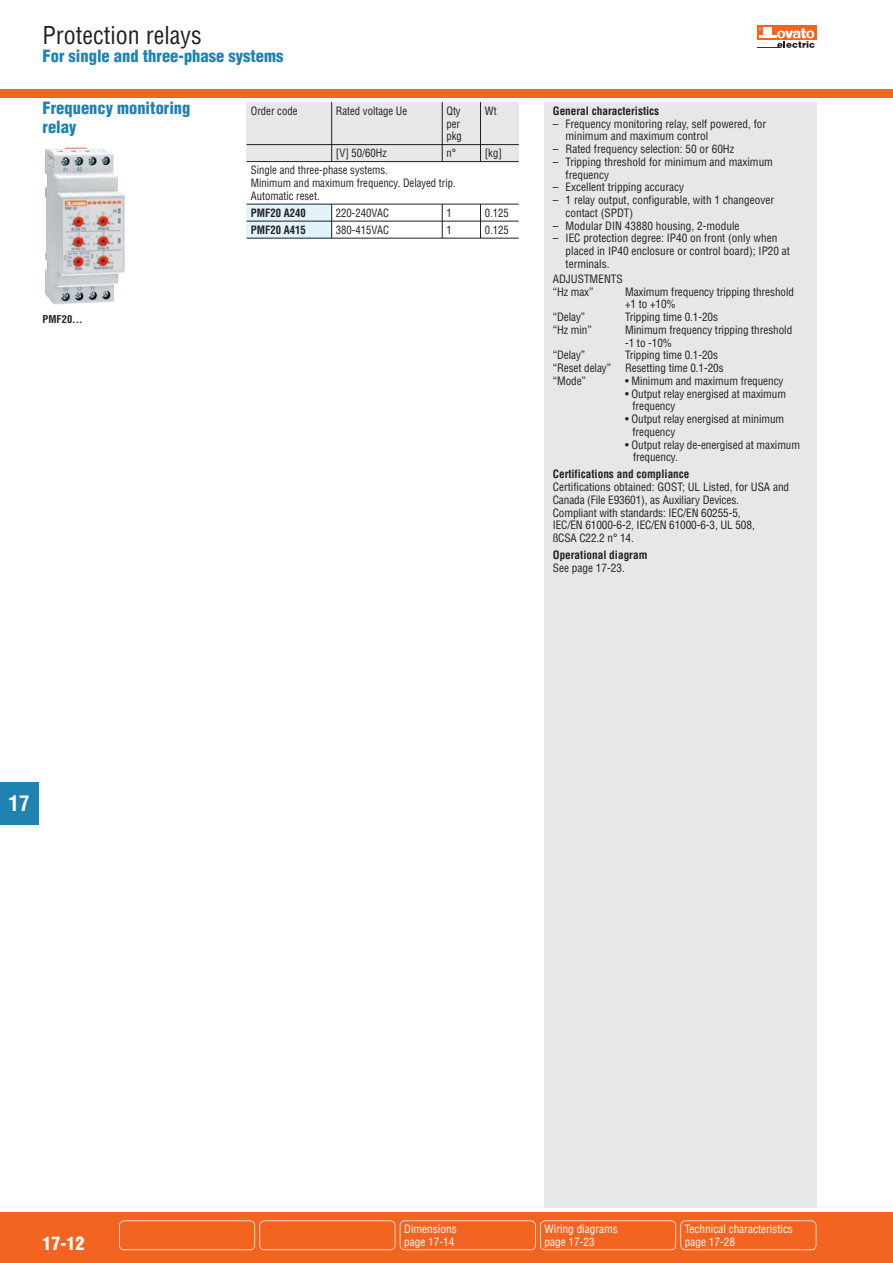
<style>
.page{position:relative;width:893px;height:1263px;background:#fff}
.page>*{position:absolute;margin:0;border:0;box-sizing:border-box;transform-origin:0 0}
.t1{font:condensed 24px "Helvetica";color:#231f20}
.t2{font:700 condensed 21px "Helvetica";color:#fff}
.t3{font:900 condensed 18px "Helvetica";color:#fff}
.t4{font:900 condensed 16.5px/18px "Helvetica";color:#2082b0}
.t5{font:condensed 11.25px/12.8px "Helvetica";color:#231f20}
.t6{font:condensed 11.25px/12.8px "Helvetica";color:#231f20;scale:.95 1}
.t7{font:condensed 11.25px/12.8px "Helvetica";color:#fff}
.t8{font:700 condensed 11.25px "Helvetica";color:#231f20}
.t9{font:700 condensed 11.25px "Helvetica";color:#231f20;scale:.95 1}
.t10{font:700 condensed 10.5px "Helvetica";color:#231f20}
</style>
<div class="page">
<div style="left:544px;top:102px;width:272px;height:1106px;background:#e6e7e9"></div>
<div style="left:0;top:782px;width:38px;height:43px;background:#2082b0"></div>
<div style="left:0;top:1212px;width:893px;height:51px;background:#f36421"></div>
<div style="left:0;top:89px;width:893px;height:9px;background:#f36421"></div>
<svg style="left:757px;top:26px;width:59px;height:14px"></svg>
<svg style="left:757px;top:28px;width:58px;height:20px"></svg>
<div style="left:119px;top:1220px;width:136px;height:30px;border:2px solid #fff;border-radius:5px"></div>
<div style="left:259px;top:1220px;width:136px;height:30px;border:2px solid #fff;border-radius:5px"></div>
<div style="left:400px;top:1220px;width:136px;height:30px;border:2px solid #fff;border-radius:5px"></div>
<div style="left:540px;top:1220px;width:136px;height:30px;border:2px solid #fff;border-radius:5px"></div>
<div style="left:680px;top:1220px;width:136px;height:30px;border:2px solid #fff;border-radius:5px"></div>
<div style="left:247px;top:204px;width:85px;height:34px;background:#e1f4fc"></div>
<div style="left:247px;top:102px;width:272px;height:60px;background:#e6e7e9"></div>
<hr style="left:247px;top:161px;width:272px;height:1px;background:#231f20">
<hr style="left:247px;top:144px;width:272px;height:1px;background:#231f20">
<hr style="left:247px;top:221px;width:272px;height:1px;background:#231f20">
<hr style="left:247px;top:204px;width:272px;height:1px;background:#231f20">
<hr style="left:247px;top:238px;width:272px;height:1px;background:#231f20">
<hr style="left:331px;top:102px;width:1px;height:60px;background:#231f20">
<hr style="left:331px;top:204px;width:1px;height:34px;background:#231f20">
<hr style="left:442px;top:102px;width:1px;height:60px;background:#231f20">
<hr style="left:442px;top:204px;width:1px;height:34px;background:#231f20">
<hr style="left:480px;top:102px;width:1px;height:60px;background:#231f20">
<hr style="left:480px;top:204px;width:1px;height:34px;background:#231f20">
<img style="left:45px;top:148px;width:80px;height:157px">
<h1 class="t1" style="left:43px;top:21px;width:161px">Protection relays</h1>
<h3 class="t4" style="left:43px;top:47px;width:242px">For single and three-phase systems</h3>
<h3 class="t4" style="left:43px;top:100px;width:149px">Frequency monitoring relay</h3>
<p class="t10" style="left:43px;top:313px;width:42px">PMF20...</p>
<p class="t6" style="left:251px;top:104px;width:51px">Order code</p>
<p class="t6" style="left:336px;top:104px;width:76px">Rated voltage Ue</p>
<p class="t6" style="left:446px;top:104px;width:16px">Qty</p>
<p class="t6" style="left:485px;top:104px;width:14px">Wt</p>
<p class="t6" style="left:446px;top:117px;width:18px">per pkg</p>
<p class="t6" style="left:336px;top:147px;width:55px">[V] 50/60Hz</p>
<p class="t6" style="left:446px;top:147px;width:12px">n°</p>
<p class="t6" style="left:485px;top:147px;width:20px">[kg]</p>
<p class="t6" style="left:251px;top:164px;width:217px">Single and three-phase systems.<br>Minimum and maximum frequency. Delayed trip.<br>Automatic reset.</p>
<p class="t9" style="left:251px;top:206px;width:59px">PMF20 A240</p>
<p class="t6" style="left:336px;top:207px;width:57px">220-240VAC</p>
<p class="t6" style="left:446px;top:207px;width:7px">1</p>
<p class="t6" style="left:485px;top:207px;width:27px">0.125</p>
<p class="t9" style="left:251px;top:223px;width:59px">PMF20 A415</p>
<p class="t6" style="left:336px;top:224px;width:57px">380-415VAC</p>
<p class="t6" style="left:446px;top:224px;width:7px">1</p>
<p class="t6" style="left:485px;top:224px;width:27px">0.125</p>
<p class="t8" style="left:553px;top:104px;width:108px">General characteristics</p>
<p class="t5" style="left:566px;top:117px;width:202px;text-indent:-13px">– Frequency monitoring relay, self powered, for minimum and maximum control</p>
<p class="t5" style="left:553px;top:143px;width:183px">– Rated frequency selection: 50 or 60Hz</p>
<p class="t5" style="left:566px;top:156px;width:209px;text-indent:-13px">– Tripping threshold for minimum and maximum frequency</p>
<p class="t5" style="left:553px;top:181px;width:133px">– Excellent tripping accuracy</p>
<p class="t5" style="left:566px;top:194px;width:210px;text-indent:-13px">– 1 relay output, configurable, with 1 changeover contact (SPDT)</p>
<p class="t5" style="left:553px;top:219px;width:188px">– Modular DIN 43880 housing, 2-module</p>
<p class="t5" style="left:566px;top:232px;width:226px;text-indent:-13px">– IEC protection degree: IP40 on front (only when placed in IP40 enclosure or control board); IP20 at terminals.</p>
<p class="t5" style="left:553px;top:273px;width:71px">ADJUSTMENTS “Hz max”</p>
<p class="t5" style="left:625px;top:285px;width:170px">Maximum frequency tripping threshold +1 to +10%</p>
<p class="t5" style="left:553px;top:311px;width:34px">“Delay”</p>
<p class="t5" style="left:625px;top:311px;width:94px">Tripping time 0.1-20s</p>
<p class="t5" style="left:553px;top:324px;width:40px">“Hz min”</p>
<p class="t5" style="left:625px;top:324px;width:169px">Minimum frequency tripping threshold -1 to -10%</p>
<p class="t5" style="left:553px;top:349px;width:34px">“Delay”</p>
<p class="t5" style="left:553px;top:349px;width:172px;text-indent:72px">Tripping time 0.1-20s “Reset delay” Resetting time 0.1-20s “Mode”</p>
<p class="t5" style="left:625px;top:375px;width:160px">• Minimum and maximum frequency</p>
<p class="t5" style="left:632px;top:387px;width:155px;text-indent:-7px">• Output relay energised at maximum frequency</p>
<p class="t5" style="left:632px;top:413px;width:153px;text-indent:-7px">• Output relay energised at minimum frequency</p>
<p class="t5" style="left:633px;top:438px;width:169px;text-indent:-8px">• Output relay de-energised at maximum frequency.</p>
<p class="t8" style="left:553px;top:468px;width:138px">Certifications and compliance</p>
<p class="t5" style="left:553px;top:481px;width:238px">Certifications obtained: GOST; UL Listed, for USA and Canada (File E93601), as Auxiliary Devices.<br>Compliant with standards: IEC/EN 60255-5,<br>IEC/EN 61000-6-2, IEC/EN 61000-6-3, UL 508,<br>ßCSA C22.2 n° 14.</p>
<p class="t8" style="left:553px;top:549px;width:96px">Operational diagram</p>
<p class="t5" style="left:553px;top:562px;width:74px">See page 17-23.</p>
<h2 class="t2" style="left:9px;top:792px;width:22px">17</h2>
<h3 class="t3" style="left:43px;top:1233px;width:43px">17-12</h3>
<p class="t7" style="left:404px;top:1222px;width:54px">Dimensions page 17-14</p>
<p class="t7" style="left:544px;top:1222px;width:75px">Wiring diagrams page 17-23</p>
<p class="t7" style="left:685px;top:1222px;width:110px">Technical characteristics page 17-28</p>
</div>
